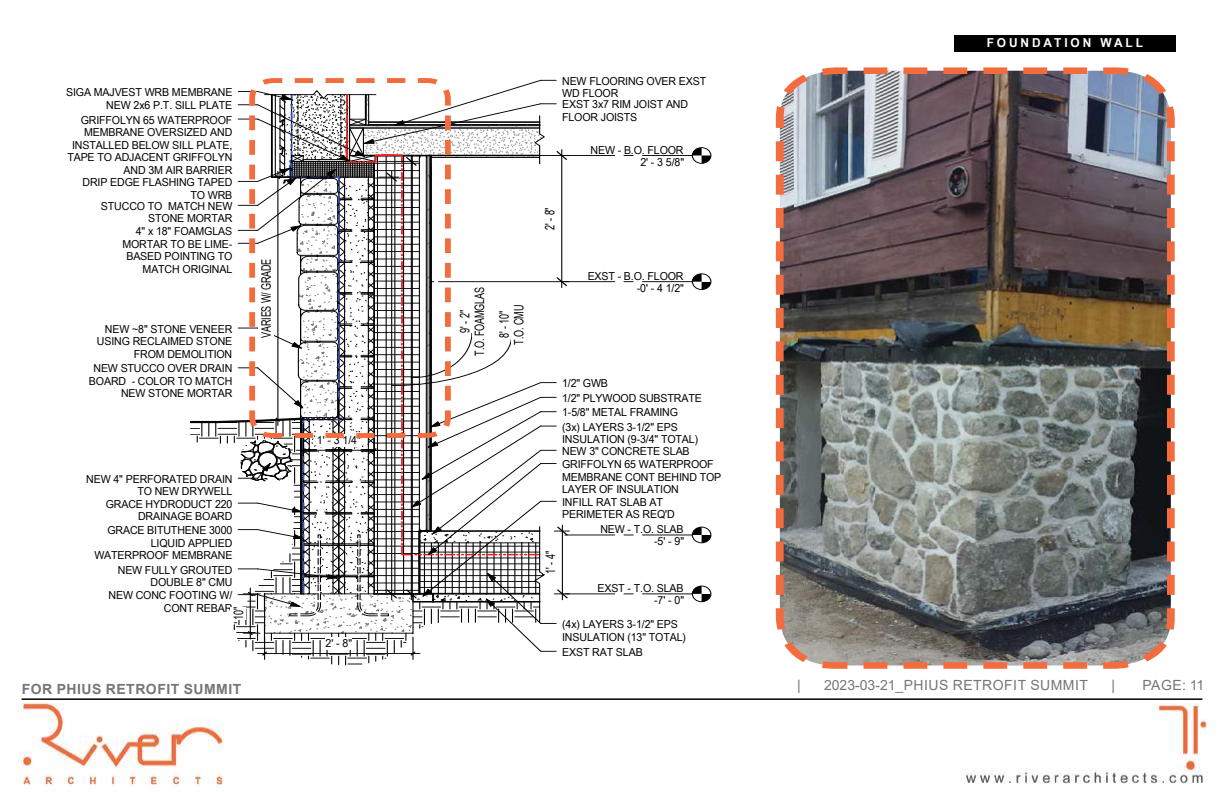
<style>
.page{position:relative;width:1224px;height:792px;background:#fff}
.page>*{position:absolute;margin:0;border:0;box-sizing:border-box;transform-origin:0 0}
.t1{font:14px "Arial";letter-spacing:.035em;color:#767677}
.t2{font:700 14px "Arial";letter-spacing:.035em;color:#767677}
.t3{font:13px "Arial Narrow";letter-spacing:-.01em;color:#000;scale:.85 1}
.t4{font:700 12.3px "Arial Narrow";letter-spacing:.2em;color:#fff;scale:1.18 1}
.t5{font:11px/12.5px "Arial Narrow";letter-spacing:-.01em;color:#000;text-align:right;scale:1.18 1}
</style>
<div class="page">
<img style="left:16px;top:698px;width:1194px;height:88px">
<hr style="left:22px;top:698px;width:1180px;height:2px;background:#000">
<div style="left:954px;top:36px;width:222px;height:16px;background:#000"></div>
<img style="left:780px;top:71px;width:391px;height:595px">
<svg style="left:775px;top:141px;width:80px;height:528px;background:#83817f"></svg>
<svg style="left:864px;top:602px;width:311px;height:67px;background:#726b69"></svg>
<svg style="left:1095px;top:67px;width:80px;height:528px;background:#5e5e60"></svg>
<svg style="left:775px;top:67px;width:312px;height:67px;background:#887a7e"></svg>
<svg style="left:692px;top:586px;width:19px;height:16px"></svg>
<hr style="left:565px;top:594px;width:50px;height:1px;background:#000">
<hr style="left:643px;top:594px;width:49px;height:1px;background:#000">
<svg style="left:692px;top:527px;width:19px;height:16px"></svg>
<hr style="left:565px;top:535px;width:50px;height:1px;background:#000">
<hr style="left:643px;top:535px;width:49px;height:1px;background:#000">
<svg style="left:692px;top:148px;width:19px;height:15px"></svg>
<hr style="left:565px;top:155px;width:50px;height:1px;background:#000">
<hr style="left:643px;top:155px;width:49px;height:1px;background:#000">
<svg style="left:692px;top:274px;width:19px;height:16px"></svg>
<hr style="left:565px;top:282px;width:50px;height:1px;background:#000">
<hr style="left:643px;top:282px;width:49px;height:1px;background:#000">
<svg style="left:191px;top:78px;width:378px;height:587px"></svg>
<p class="t5" style="left:66px;top:86px;width:143px">SIGA MAJVEST WRB MEMBRANE</p>
<p class="t5" style="left:81px;top:98px;width:130px;line-height:14.3px">NEW 2x6 P.T. SILL PLATE<br>GRIFFOLYN 65 WATERPROOF</p>
<p class="t5" style="left:67px;top:126px;width:141px">MEMBRANE OVERSIZED AND<br>INSTALLED BELOW SILL PLATE,<br>TAPE TO ADJACENT GRIFFOLYN<br>AND 3M AIR BARRIER</p>
<p class="t5" style="left:82px;top:176px;width:129px">DRIP EDGE FLASHING TAPED<br>TO WRB</p>
<p class="t5" style="left:101px;top:199px;width:113px">STUCCO TO MATCH NEW<br>STONE MORTAR</p>
<p class="t5" style="left:136px;top:224px;width:83px">4" x 18" FOAMGLAS</p>
<p class="t5" style="left:122px;top:237px;width:95px">MORTAR TO BE LIME-<br>BASED POINTING TO<br>MATCH ORIGINAL</p>
<p class="t5" style="left:97px;top:322px;width:116px">NEW ~8" STONE VENEER<br>USING RECLAIMED STONE<br>FROM DEMOLITION</p>
<p class="t5" style="left:89px;top:362px;width:123px">NEW STUCCO OVER DRAIN<br>BOARD - COLOR TO MATCH<br>NEW STONE MORTAR</p>
<p class="t3" style="left:257px;top:338px;width:95px;rotate:-90deg">VARIES W/ GRADE</p>
<p class="t5" style="left:86px;top:472px;width:125px">NEW 4" PERFORATED DRAIN<br>TO NEW DRYWELL</p>
<p class="t5" style="left:106px;top:497px;width:109px">GRACE HYDRODUCT 220<br>DRAINAGE BOARD</p>
<p class="t5" style="left:94px;top:524px;width:118px">GRACE BITUTHENE 3000<br>LIQUID APPLIED<br>WATERPROOF MEMBRANE</p>
<p class="t5" style="left:118px;top:563px;width:99px">NEW FULLY GROUTED<br>DOUBLE 8" CMU</p>
<p class="t5" style="left:109px;top:589px;width:106px">NEW CONC FOOTING W/<br>CONT REBAR</p>
<p class="t3" style="left:229px;top:620px;width:17px;rotate:-90deg">10"</p>
<p class="t5" style="left:317px;top:433px;width:39px">1' - 3 1/4"</p>
<p class="t5" style="left:326px;top:637px;width:24px">2' - 8"</p>
<p class="t3" style="left:470px;top:356px;width:82px;rotate:-90deg">T.O. FOAMGLAS</p>
<p class="t3" style="left:455px;top:333px;width:28px;rotate:-90deg">9' - 2"</p>
<p class="t3" style="left:509px;top:345px;width:48px;rotate:-90deg">T.O. CMU</p>
<p class="t3" style="left:495px;top:338px;width:34px;rotate:-90deg">8' - 10"</p>
<p class="t5" style="left:562px;top:74px;width:124px;text-align:left">NEW FLOORING OVER EXST<br>WD FLOOR</p>
<p class="t5" style="left:562px;top:98px;width:108px;text-align:left">EXST 3x7 RIM JOIST AND<br>FLOOR JOISTS</p>
<p class="t3" style="left:541px;top:230px;width:28px;rotate:-90deg">2' - 8"</p>
<p class="t5" style="left:591px;top:143px;width:81px;line-height:12px">NEW - B.O. FLOOR<br>2' - 3 5/8"</p>
<p class="t5" style="left:588px;top:270px;width:83px;line-height:12px">EXST - B.O. FLOOR -0' - 4 1/2"</p>
<p class="t5" style="left:562px;top:377px;width:40px">1/2" GWB</p>
<p class="t5" style="left:562px;top:391px;width:120px">1/2" PLYWOOD SUBSTRATE</p>
<p class="t5" style="left:562px;top:406px;width:100px">1-5/8" METAL FRAMING</p>
<p class="t5" style="left:562px;top:420px;width:117px;text-align:left">(3x) LAYERS 3-1/2" EPS<br>INSULATION (9-3/4" TOTAL)</p>
<p class="t5" style="left:562px;top:444px;width:136px;text-align:left">NEW 3" CONCRETE SLAB<br>GRIFFOLYN 65 WATERPROOF<br>MEMBRANE CONT BEHIND TOP<br>LAYER OF INSULATION</p>
<p class="t5" style="left:562px;top:495px;width:97px;text-align:left">INFILL RAT SLAB AT<br>PERIMETER AS REQ'D</p>
<p class="t3" style="left:541px;top:574px;width:28px;rotate:-90deg">1' - 4"</p>
<p class="t5" style="left:600px;top:523px;width:72px;line-height:12px">NEW - T.O. SLAB -5' - 9"</p>
<p class="t5" style="left:597px;top:582px;width:75px;line-height:12px">EXST - T.O. SLAB -7' - 0"</p>
<p class="t5" style="left:562px;top:618px;width:107px;text-align:left">(4x) LAYERS 3-1/2" EPS<br>INSULATION (13" TOTAL)</p>
<p class="t5" style="left:562px;top:645px;width:70px">EXST RAT SLAB</p>
<p class="t4" style="left:987px;top:33px;width:134px">FOUNDATION WALL</p>
<p class="t2" style="left:22px;top:679px;width:221px">FOR PHIUS RETROFIT SUMMIT</p>
<p class="t1" style="left:797px;top:676px;width:5px">|</p>
<p class="t1" style="left:824px;top:676px;width:266px">2023-03-21_PHIUS RETROFIT SUMMIT</p>
<p class="t1" style="left:1111px;top:676px;width:5px">|</p>
<p class="t1" style="left:1143px;top:676px;width:63px">PAGE: 11</p>
</div>
